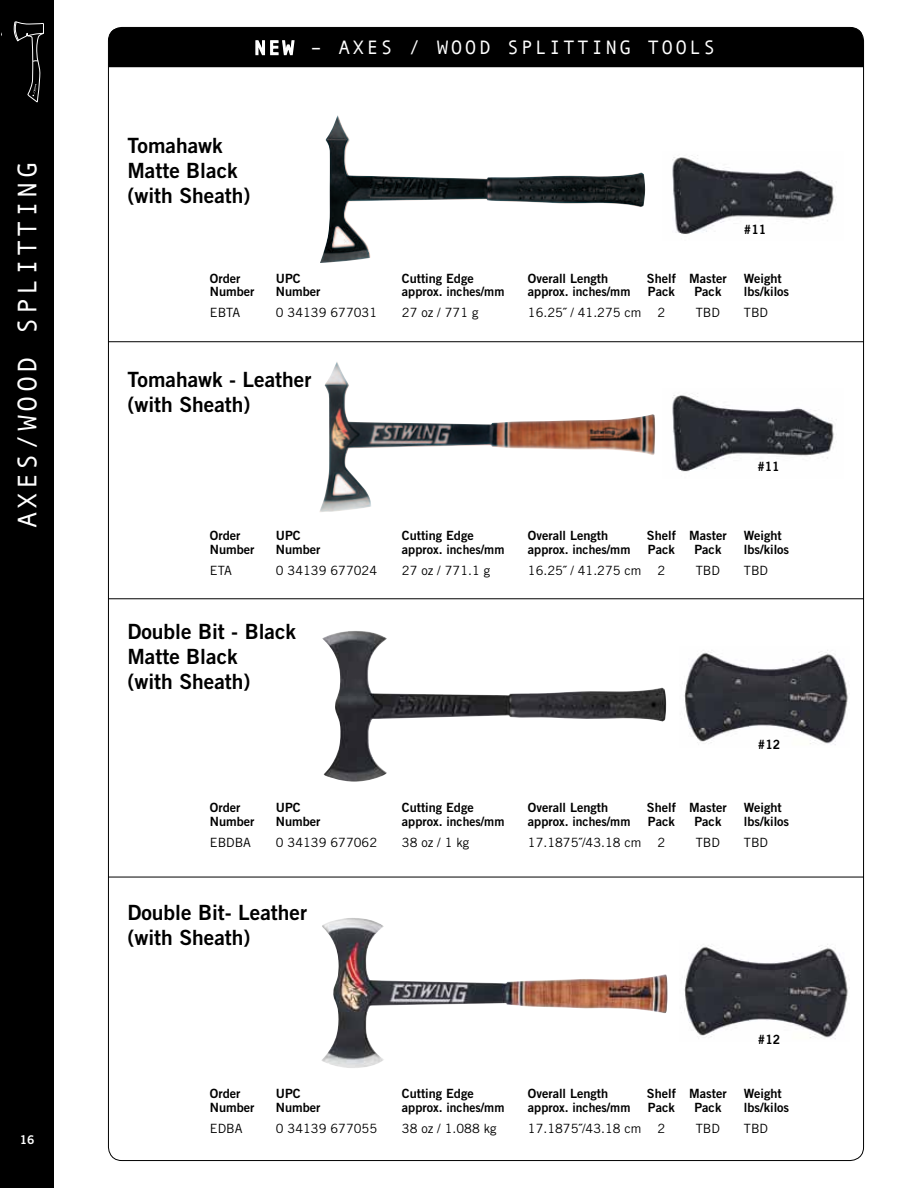
<style>
.page{position:relative;width:918px;height:1188px;background:#fff}
.page>*{position:absolute;margin:0;border:0;box-sizing:border-box;transform-origin:0 0}
.t1{font:27px "Andale Mono";letter-spacing:.12em;color:#fff}
.t2{font:21px/25.2px "Trade Gothic Bold Two";color:#000}
.t3{font:19.5px "Andale Mono";letter-spacing:.12em;color:#fff}
.t4{font:12.75px "Trade Gothic Bold Two";color:#000}
.t5{font:12.75px "Trade Gothic";color:#000}
.t6{font:12.75px "Trade Gothic Bold Two";color:#000;scale:.95 1}
.t7{font:12px "Trade Gothic Bold Two";color:#fff}
</style>
<div class="page">
<img style="left:684px;top:944px;width:166px;height:95px">
<img style="left:672px;top:393px;width:165px;height:79px">
<div style="left:0;top:0;width:54px;height:1188px;background:#000"></div>
<svg style="left:13px;top:21px;width:31px;height:82px"></svg>
<hr style="left:108px;top:341px;width:756px;height:1px;background:#000">
<hr style="left:108px;top:598px;width:756px;height:1px;background:#000">
<hr style="left:108px;top:877px;width:756px;height:1px;background:#000">
<div style="left:108px;top:27px;width:756px;height:40px;background:#000"></div>
<img style="left:684px;top:650px;width:166px;height:95px">
<img style="left:672px;top:155px;width:162px;height:79px">
<img style="left:320px;top:115px;width:325px;height:148px">
<img style="left:322px;top:631px;width:344px;height:151px">
<img style="left:321px;top:918px;width:347px;height:150px">
<img style="left:319px;top:362px;width:336px;height:150px">
<h1 class="t1" style="left:12px;top:528px;width:368px;rotate:-90deg">AXES/WOOD SPLITTING</h1>
<p class="t7" style="left:20px;top:1132px;width:16px">16</p>
<h3 class="t3" style="left:254px;top:37px;width:462px">NEW – AXES / WOOD SPLITTING TOOLS</h3>
<h2 class="t2" style="left:127px;top:133px;width:125px">tomahawk matte Black (with Sheath)</h2>
<p class="t6" style="left:744px;top:221px;width:25px">#11</p>
<p class="t4" style="left:210px;top:270px;width:32px">order</p>
<p class="t4" style="left:276px;top:270px;width:26px">UPc</p>
<p class="t4" style="left:402px;top:270px;width:73px">cutting edge</p>
<p class="t4" style="left:528px;top:270px;width:82px">overall length</p>
<p class="t4" style="left:647px;top:270px;width:81px">shelf master</p>
<p class="t4" style="left:744px;top:270px;width:39px">Weight</p>
<p class="t4" style="left:210px;top:284px;width:46px">number</p>
<p class="t4" style="left:276px;top:284px;width:46px">number</p>
<p class="t4" style="left:402px;top:284px;width:104px">approx. inches/mm</p>
<p class="t4" style="left:528px;top:284px;width:104px">approx. inches/mm</p>
<p class="t4" style="left:648px;top:284px;width:28px">Pack</p>
<p class="t4" style="left:694px;top:284px;width:28px">Pack</p>
<p class="t4" style="left:744px;top:284px;width:47px">lbs/kilos</p>
<p class="t5" style="left:210px;top:305px;width:32px">EBTA</p>
<p class="t5" style="left:276px;top:305px;width:103px">0 34139 677031</p>
<p class="t5" style="left:402px;top:305px;width:78px">27 oz / 771 g</p>
<p class="t5" style="left:528px;top:305px;width:115px">16.25˝ / 41.275 cm</p>
<p class="t5" style="left:658px;top:305px;width:9px">2</p>
<p class="t5" style="left:696px;top:305px;width:26px">TBD</p>
<p class="t5" style="left:744px;top:305px;width:26px">TBD</p>
<h2 class="t2" style="left:127px;top:367px;width:185px">tomahawk - leather (with Sheath)</h2>
<p class="t6" style="left:757px;top:459px;width:25px">#11</p>
<p class="t4" style="left:210px;top:528px;width:32px">order</p>
<p class="t4" style="left:276px;top:528px;width:26px">UPc</p>
<p class="t4" style="left:402px;top:528px;width:73px">cutting edge</p>
<p class="t4" style="left:528px;top:528px;width:82px">overall length</p>
<p class="t4" style="left:647px;top:528px;width:81px">shelf master</p>
<p class="t4" style="left:744px;top:528px;width:39px">Weight</p>
<p class="t4" style="left:210px;top:541px;width:46px">number</p>
<p class="t4" style="left:276px;top:541px;width:46px">number</p>
<p class="t4" style="left:402px;top:541px;width:104px">approx. inches/mm</p>
<p class="t4" style="left:528px;top:541px;width:104px">approx. inches/mm</p>
<p class="t4" style="left:648px;top:541px;width:28px">Pack</p>
<p class="t4" style="left:694px;top:541px;width:28px">Pack</p>
<p class="t4" style="left:744px;top:541px;width:47px">lbs/kilos</p>
<p class="t5" style="left:210px;top:562px;width:23px">ETA</p>
<p class="t5" style="left:276px;top:562px;width:103px">0 34139 677024</p>
<p class="t5" style="left:402px;top:562px;width:90px">27 oz / 771.1 g</p>
<p class="t5" style="left:528px;top:562px;width:115px">16.25˝ / 41.275 cm</p>
<p class="t5" style="left:658px;top:562px;width:9px">2</p>
<p class="t5" style="left:696px;top:562px;width:26px">TBD</p>
<p class="t5" style="left:744px;top:562px;width:26px">TBD</p>
<h2 class="t2" style="left:127px;top:618px;width:170px">double Bit - Black matte Black<br>(with Sheath)</h2>
<p class="t6" style="left:758px;top:737px;width:25px">#12</p>
<p class="t4" style="left:210px;top:800px;width:32px">order</p>
<p class="t4" style="left:276px;top:800px;width:26px">UPc</p>
<p class="t4" style="left:402px;top:800px;width:73px">cutting edge</p>
<p class="t4" style="left:528px;top:800px;width:82px">overall length</p>
<p class="t4" style="left:647px;top:800px;width:81px">shelf master</p>
<p class="t4" style="left:744px;top:800px;width:39px">Weight</p>
<p class="t4" style="left:210px;top:814px;width:46px">number</p>
<p class="t4" style="left:276px;top:814px;width:46px">number</p>
<p class="t4" style="left:402px;top:814px;width:104px">approx. inches/mm</p>
<p class="t4" style="left:528px;top:814px;width:104px">approx. inches/mm</p>
<p class="t4" style="left:648px;top:814px;width:28px">Pack</p>
<p class="t4" style="left:694px;top:814px;width:28px">Pack</p>
<p class="t4" style="left:744px;top:814px;width:47px">lbs/kilos</p>
<p class="t5" style="left:210px;top:835px;width:43px">EBDBA</p>
<p class="t5" style="left:276px;top:835px;width:103px">0 34139 677062</p>
<p class="t5" style="left:402px;top:835px;width:69px">38 oz / 1 kg</p>
<p class="t5" style="left:528px;top:835px;width:115px">17.1875˝/43.18 cm</p>
<p class="t5" style="left:658px;top:835px;width:9px">2</p>
<p class="t5" style="left:696px;top:835px;width:26px">TBD</p>
<p class="t5" style="left:744px;top:835px;width:26px">TBD</p>
<h2 class="t2" style="left:127px;top:900px;width:181px">double Bit- leather (with Sheath)</h2>
<p class="t6" style="left:758px;top:1031px;width:25px">#12</p>
<p class="t4" style="left:210px;top:1086px;width:32px">order</p>
<p class="t4" style="left:276px;top:1086px;width:26px">UPc</p>
<p class="t4" style="left:402px;top:1086px;width:73px">cutting edge</p>
<p class="t4" style="left:528px;top:1086px;width:82px">overall length</p>
<p class="t4" style="left:647px;top:1086px;width:81px">shelf master</p>
<p class="t4" style="left:744px;top:1086px;width:39px">Weight</p>
<p class="t4" style="left:210px;top:1099px;width:46px">number</p>
<p class="t4" style="left:276px;top:1099px;width:46px">number</p>
<p class="t4" style="left:402px;top:1099px;width:104px">approx. inches/mm</p>
<p class="t4" style="left:528px;top:1099px;width:104px">approx. inches/mm</p>
<p class="t4" style="left:648px;top:1099px;width:28px">Pack</p>
<p class="t4" style="left:694px;top:1099px;width:28px">Pack</p>
<p class="t4" style="left:744px;top:1099px;width:47px">lbs/kilos</p>
<p class="t5" style="left:210px;top:1121px;width:34px">EDBA</p>
<p class="t5" style="left:276px;top:1121px;width:103px">0 34139 677055</p>
<p class="t5" style="left:402px;top:1121px;width:96px">38 oz / 1.088 kg</p>
<p class="t5" style="left:528px;top:1121px;width:115px">17.1875˝/43.18 cm</p>
<p class="t5" style="left:658px;top:1121px;width:9px">2</p>
<p class="t5" style="left:696px;top:1121px;width:26px">TBD</p>
<p class="t5" style="left:744px;top:1121px;width:26px">TBD</p>
</div>
